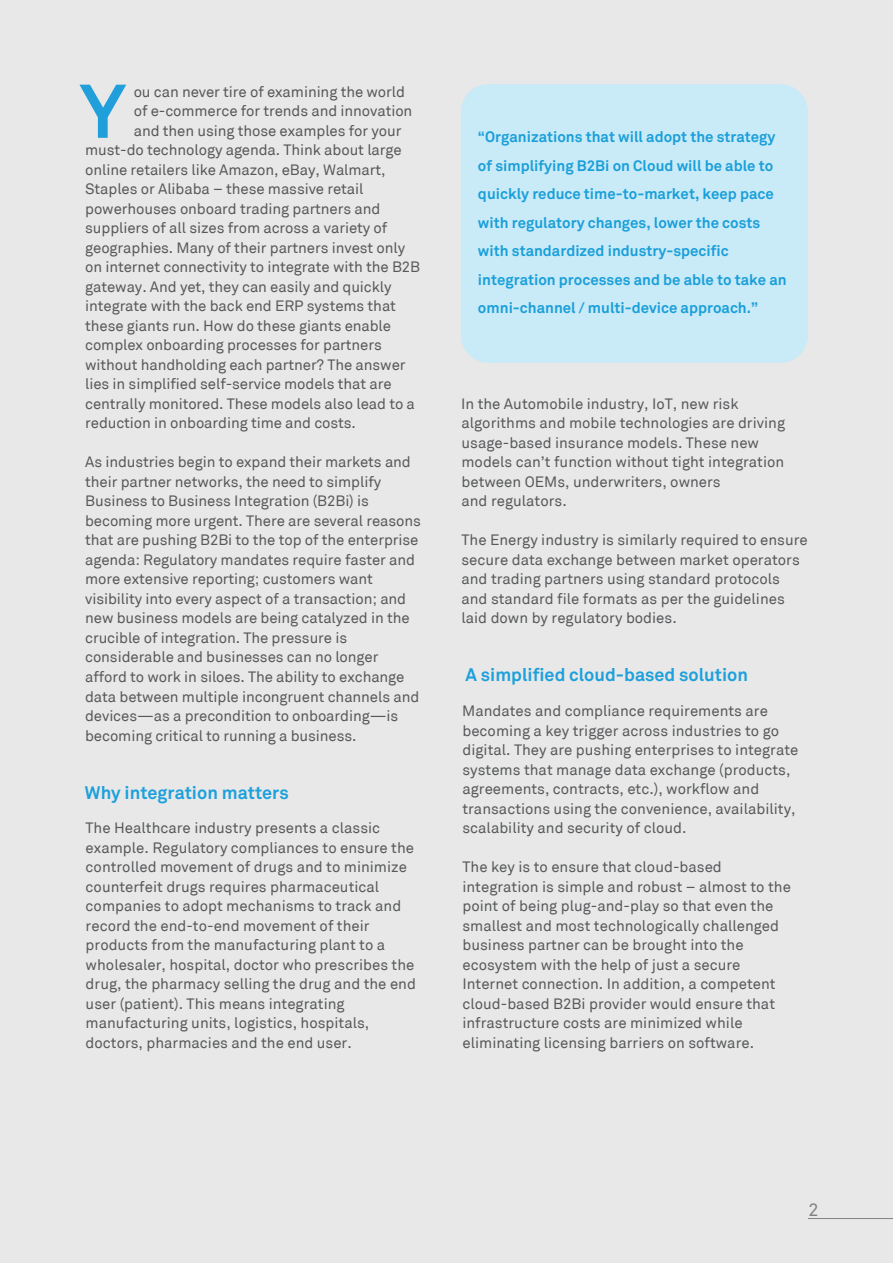
<style>
.page{position:relative;width:893px;height:1263px;background:#e8e8e8}
.page>*{position:absolute;margin:0;border:0;box-sizing:border-box;transform-origin:0 0}
.t1{font:700 75px "Akkurat";color:#209fda}
.t2{font:700 18px "Akkurat";color:#1da0db}
.t3{font:18px "Akkurat Mono";color:#808285}
.t4{font:15px/19.5px "Akkurat";color:#58595b}
.t5{font:15px/19.5px "Akkurat";letter-spacing:-.005em;color:#59595b}
.t6{font:700 15px/28.5px "Akkurat";color:#1a9fd9}
</style>
<div class="page">
<div style="left:461px;top:84px;width:347px;height:279px;background:#c9eaf7;border-radius:28px"></div>
<hr style="left:808px;top:1218px;width:85px;height:1px;background:#808285">
<h1 class="t1" style="left:79px;top:64px;width:48px">Y</h1>
<p class="t5" style="left:134px;top:82px;width:273px">ou can never tire of examining the world</p>
<p class="t5" style="left:134px;top:102px;width:280px">of e-commerce for trends and innovation</p>
<p class="t5" style="left:134px;top:121px;width:269px">and then using those examples for your</p>
<p class="t5" style="left:85px;top:141px;width:318px">must-do technology agenda. Think about large</p>
<p class="t5" style="left:85px;top:160px;width:302px">online retailers like Amazon, eBay, Walmart,</p>
<p class="t5" style="left:85px;top:180px;width:280px">Staples or Alibaba – these massive retail</p>
<p class="t5" style="left:85px;top:199px;width:297px">powerhouses onboard trading partners and</p>
<p class="t5" style="left:85px;top:219px;width:304px">suppliers of all sizes from across a variety of</p>
<p class="t5" style="left:85px;top:238px;width:322px">geographies. Many of their partners invest only</p>
<p class="t5" style="left:85px;top:258px;width:337px">on internet connectivity to integrate with the B2B</p>
<p class="t5" style="left:85px;top:277px;width:308px">gateway. And yet, they can easily and quickly</p>
<p class="t5" style="left:85px;top:297px;width:312px">integrate with the back end ERP systems that</p>
<p class="t5" style="left:85px;top:316px;width:307px">these giants run. How do these giants enable</p>
<p class="t5" style="left:85px;top:336px;width:298px">complex onboarding processes for partners</p>
<p class="t5" style="left:85px;top:355px;width:322px">without handholding each partner? The answer</p>
<p class="t5" style="left:85px;top:375px;width:308px">lies in simplified self-service models that are</p>
<p class="t5" style="left:85px;top:394px;width:331px">centrally monitored. These models also lead to a</p>
<p class="t5" style="left:85px;top:414px;width:272px">reduction in onboarding time and costs.</p>
<p class="t5" style="left:85px;top:453px;width:337px">As industries begin to expand their markets and their partner networks, the need to simplify Business to Business Integration (B2Bi) is becoming more urgent. There are several reasons that are pushing B2Bi to the top of the enterprise agenda: Regulatory mandates require faster and more extensive reporting; customers want visibility into every aspect of a transaction; and new business models are being catalyzed in the crucible of integration. The pressure is considerable and businesses can no longer afford to work in siloes. The ability to exchange data between multiple incongruent channels and devices—as a precondition to onboarding—is becoming critical to running a business.</p>
<p class="t2" style="left:85px;top:781px;width:205px">Why integration matters</p>
<p class="t4" style="left:86px;top:819px;width:332px">The Healthcare industry presents a classic example. Regulatory compliances to ensure the controlled movement of drugs and to minimize counterfeit drugs requires pharmaceutical companies to adopt mechanisms to track and record the end-to-end movement of their products from the manufacturing plant to a wholesaler, hospital, doctor who prescribes the drug, the pharmacy selling the drug and the end user (patient). This means integrating manufacturing units, logistics, hospitals, doctors, pharmacies and the end user.</p>
<p class="t6" style="left:478px;top:123px;width:310px">“Organizations that will adopt the strategy of simplifying B2Bi on Cloud will be able to quickly reduce time-to-market, keep pace with regulatory changes, lower the costs with standardized industry-specific integration processes and be able to take an omni-channel / multi-device approach.”</p>
<p class="t4" style="left:461px;top:394px;width:325px">In the Automobile industry, IoT, new risk algorithms and mobile technologies are driving usage-based insurance models. These new models can’t function without tight integration between OEMs, underwriters, owners<br>and regulators.</p>
<p class="t4" style="left:461px;top:531px;width:348px">The Energy industry is similarly required to ensure secure data exchange between market operators and trading partners using standard protocols and standard file formats as per the guidelines laid down by regulatory bodies.</p>
<p class="t2" style="left:466px;top:663px;width:284px">A simplified cloud-based solution</p>
<p class="t4" style="left:462px;top:702px;width:338px">Mandates and compliance requirements are becoming a key trigger across industries to go digital. They are pushing enterprises to integrate systems that manage data exchange (products, agreements, contracts, etc.), workflow and transactions using the convenience, availability, scalability and security of cloud.</p>
<p class="t4" style="left:462px;top:858px;width:330px">The key is to ensure that cloud-based integration is simple and robust – almost to the point of being plug-and-play so that even the smallest and most technologically challenged business partner can be brought into the ecosystem with the help of just a secure Internet connection. In addition, a competent cloud-based B2Bi provider would ensure that infrastructure costs are minimized while eliminating licensing barriers on software.</p>
<p class="t3" style="left:808px;top:1199px;width:13px">2</p>
</div>
